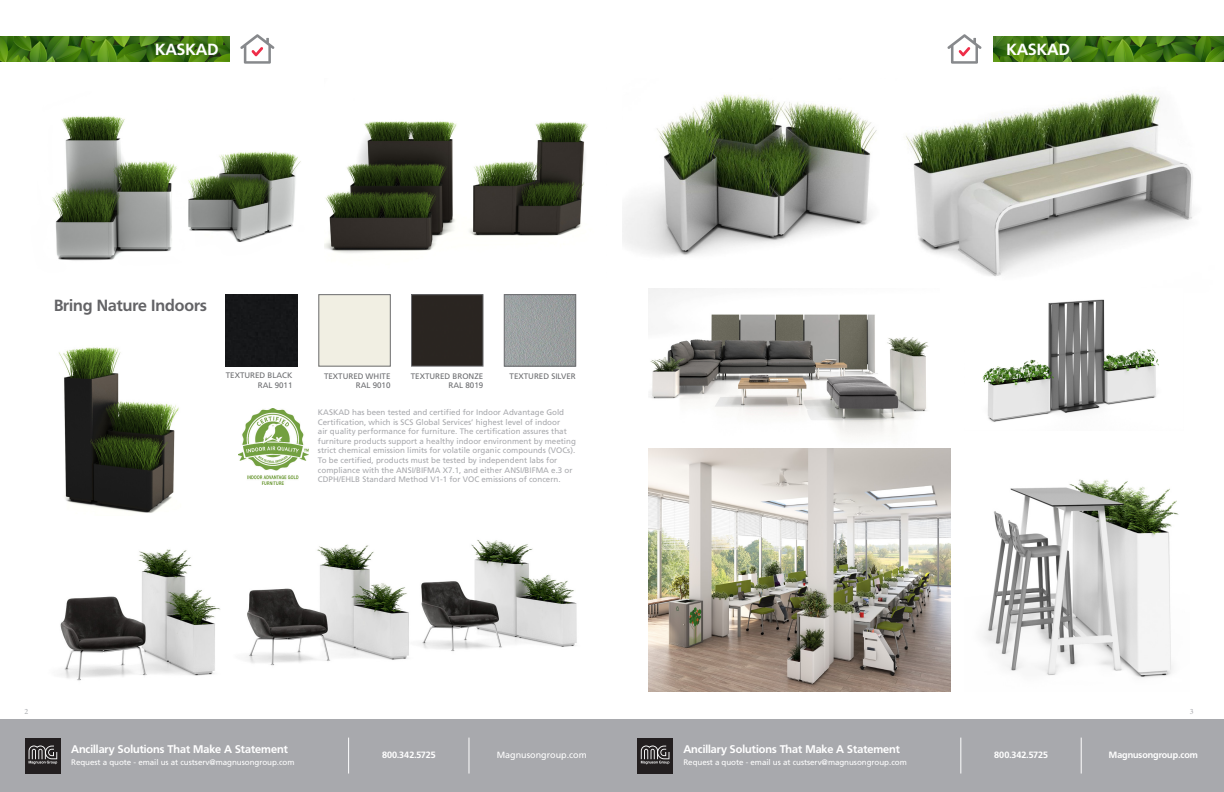
<style>
.page{position:relative;width:1224px;height:792px;background:#fff}
.page>*{position:absolute;margin:0;border:0;box-sizing:border-box;transform-origin:0 0}
.t1{font:700 16px "Frutiger BQ";color:#636366}
.t2{font:700 16px "Frutiger BQ";letter-spacing:.02em;color:#fff}
.t3{font:700 11px "Frutiger BQ";color:#fff}
.t4{font:700 9px "Frutiger BQ";color:#fff}
.t5{font:9px "Frutiger";color:#fff}
.t6{font:8px/9.6px "Frutiger";color:#a8a9ad}
.t7{font:8px "Frutiger";letter-spacing:-.005em;color:#fff}
.t8{font:8px/9.6px "Frutiger";color:#6c6d70;text-align:right}
.t9{font:8px "Minion Pro";color:#a8a9ad}
</style>
<div class="page">
<img style="left:60px;top:540px;width:517px;height:141px">
<img style="left:0;top:36px;width:229px;height:26px">
<img style="left:994px;top:36px;width:230px;height:26px">
<img style="left:52px;top:116px;width:249px;height:145px">
<img style="left:324px;top:121px;width:264px;height:132px">
<img style="left:58px;top:347px;width:121px;height:166px">
<div style="left:0;top:719px;width:612px;height:73px;background:#a8a9ad"></div>
<div style="left:25px;top:738px;width:36px;height:36px;background:#231f20"></div>
<svg style="left:29px;top:746px;width:28px;height:18px"></svg>
<hr style="left:348px;top:738px;width:1px;height:36px;background:#fff">
<hr style="left:469px;top:738px;width:1px;height:36px;background:#fff">
<div style="left:612px;top:719px;width:612px;height:73px;background:#a8a9ad"></div>
<div style="left:637px;top:738px;width:36px;height:36px;background:#231f20"></div>
<svg style="left:641px;top:746px;width:28px;height:18px"></svg>
<hr style="left:961px;top:738px;width:1px;height:36px;background:#fff">
<hr style="left:1081px;top:738px;width:1px;height:36px;background:#fff">
<img style="left:239px;top:409px;width:70px;height:76px">
<div style="left:319px;top:294px;width:72px;height:72px;border:1px solid #6c6d70"></div>
<div style="left:413px;top:296px;width:68px;height:68px;background:#2a2521"></div>
<div style="left:411px;top:294px;width:72px;height:72px;border:1px solid #6c6d70"></div>
<img style="left:506px;top:296px;width:68px;height:68px">
<div style="left:504px;top:294px;width:72px;height:72px;border:1px solid #6c6d70"></div>
<svg style="left:240px;top:34px;width:34px;height:30px"></svg>
<div style="left:226px;top:294px;width:72px;height:72px;background:#161719"></div>
<img style="left:623px;top:94px;width:254px;height:162px">
<img style="left:906px;top:92px;width:287px;height:185px">
<img style="left:648px;top:288px;width:281px;height:148px">
<img style="left:648px;top:448px;width:302px;height:244px">
<img style="left:982px;top:479px;width:197px;height:199px">
<img style="left:982px;top:299px;width:177px;height:123px">
<svg style="left:947px;top:34px;width:35px;height:30px"></svg>
<p class="t2" style="left:155px;top:40px;width:65px">KASKAD</p>
<p class="t2" style="left:1007px;top:40px;width:65px">KASKAD</p>
<p class="t1" style="left:54px;top:295px;width:154px">Bring Nature Indoors</p>
<p class="t8" style="left:226px;top:371px;width:68px">TEXTURED BLACK<br>RAL 9011</p>
<p class="t8" style="left:324px;top:371px;width:68px">TEXTURED WHITE</p>
<p class="t8" style="left:356px;top:381px;width:36px">RAL 9010</p>
<p class="t8" style="left:411px;top:371px;width:74px">TEXTURED BRONZE<br>RAL 8019</p>
<p class="t8" style="left:510px;top:371px;width:68px">TEXTURED SILVER</p>
<p class="t6" style="left:318px;top:407px;width:260px">KASKAD has been tested and certified for Indoor Advantage Gold Certification, which is SCS Global Services’ highest level of indoor<br>air quality performance for furniture. The certification assures that furniture products support a healthy indoor environment by meeting strict chemical emission limits for volatile organic compounds (VOCs).<br>To be certified, products must be tested by independent labs for compliance with the ANSI/BIFMA X7.1, and either ANSI/BIFMA e.3 or CDPH/EHLB Standard Method V1-1 for VOC emissions of concern.</p>
<p class="t9" style="left:24px;top:706px;width:5px">2</p>
<p class="t9" style="left:1190px;top:706px;width:5px">3</p>
<p class="t3" style="left:71px;top:743px;width:218px">Ancillary Solutions That Make A Statement</p>
<p class="t4" style="left:382px;top:750px;width:55px">800.342.5725</p>
<p class="t5" style="left:497px;top:750px;width:91px">Magnusongroup.com</p>
<p class="t7" style="left:71px;top:758px;width:225px">Request a quote - email us at custserv@magnusongroup.com</p>
<p class="t3" style="left:683px;top:743px;width:218px">Ancillary Solutions That Make A Statement</p>
<p class="t4" style="left:994px;top:750px;width:55px">800.342.5725</p>
<p class="t4" style="left:1109px;top:750px;width:90px">Magnusongroup.com</p>
<p class="t7" style="left:683px;top:758px;width:225px">Request a quote - email us at custserv@magnusongroup.com</p>
</div>
